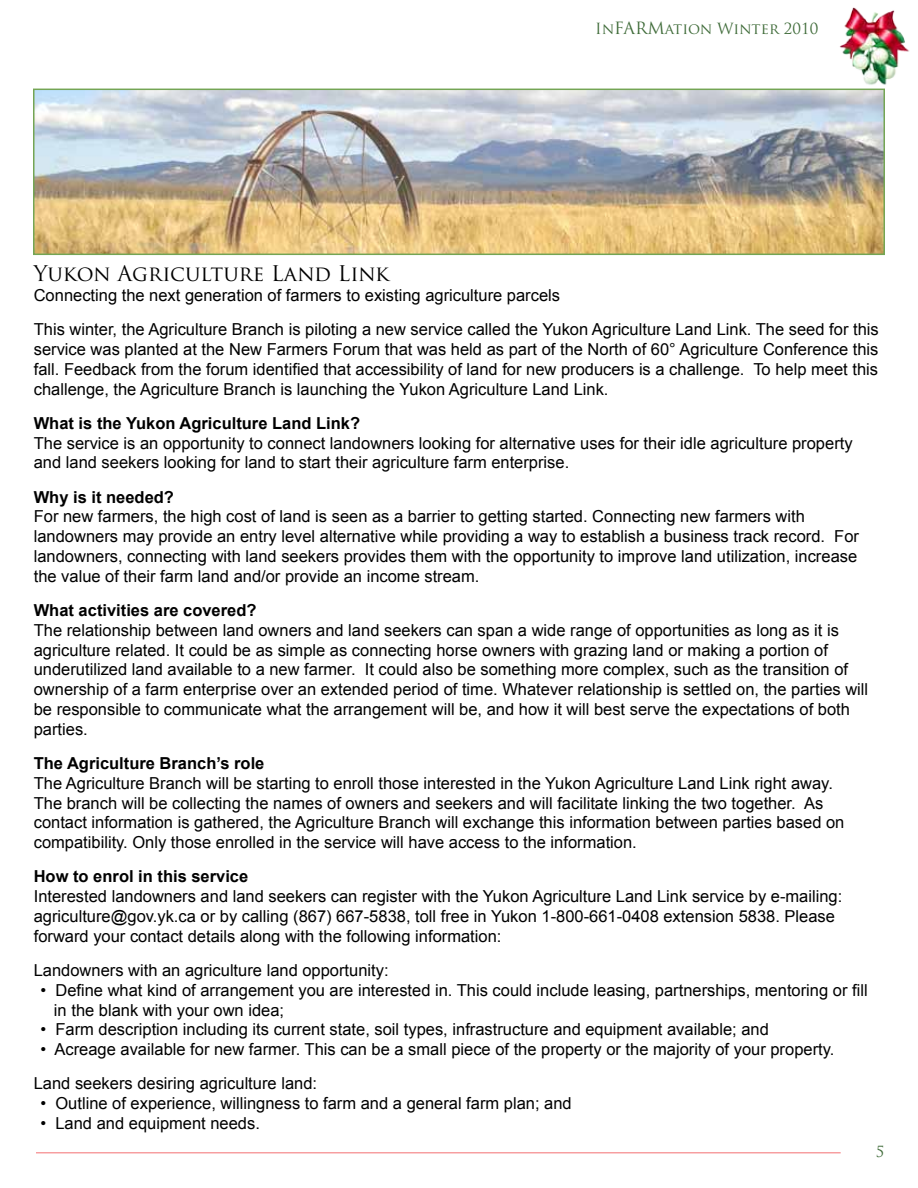
<style>
.page{position:relative;width:918px;height:1188px;background:#fff}
.page>*{position:absolute;margin:0;border:0;box-sizing:border-box;transform-origin:0 0}
.t1{font:21px "Trajan Pro";color:#000}
.t2{font:16.5px/19.8px "Arial";color:#000}
.t3{font:700 16.5px "Arial";color:#000}
.t4{font:15px "Trajan Pro";color:#406c3a}
.s1{font-size:16.5px}
</style>
<div class="page">
<hr style="left:36px;top:1152px;width:805px;height:2px;background:#ef3e42">
<img style="left:827px;top:7px;width:82px;height:82px">
<img style="left:36px;top:92px;width:846px;height:160px">
<div style="left:33px;top:89px;width:852px;height:166px;border:2px solid #74a554"></div>
<p class="t4" style="left:595px;top:19px;width:225px">In<span class="s1">FARM</span>ation Winter 2010</p>
<p class="t1" style="left:34px;top:260px;width:357px">Yukon Agriculture Land Link</p>
<p class="t2" style="left:34px;top:278px;width:847px;line-height:34.2px">Connecting the next generation of farmers to existing agriculture parcels<br>This winter, the Agriculture Branch is piloting a new service called the Yukon Agriculture Land Link. The seed for this</p>
<p class="t2" style="left:34px;top:340px;width:846px;text-align:justify">service was planted at the New Farmers Forum that was held as part of the North of 60° Agriculture Conference this fall. Feedback from the forum identified that accessibility of land for new producers is a challenge. To help meet this challenge, the Agriculture Branch is launching the Yukon Agriculture Land Link.</p>
<p class="t3" style="left:34px;top:412px;width:328px">What is the Yukon Agriculture Land Link?</p>
<p class="t2" style="left:34px;top:433px;width:820px">The service is an opportunity to connect landowners looking for alternative uses for their idle agriculture property and land seekers looking for land to start their agriculture farm enterprise.</p>
<p class="t3" style="left:34px;top:486px;width:142px">Why is it needed?</p>
<p class="t2" style="left:34px;top:507px;width:827px">For new farmers, the high cost of land is seen as a barrier to getting started. Connecting new farmers with landowners may provide an entry level alternative while providing a way to establish a business track record. For landowners, connecting with land seekers provides them with the opportunity to improve land utilization, increase the value of their farm land and/or provide an income stream.</p>
<p class="t3" style="left:34px;top:599px;width:224px">What activities are covered?</p>
<p class="t2" style="left:34px;top:620px;width:836px">The relationship between land owners and land seekers can span a wide range of opportunities as long as it is agriculture related. It could be as simple as connecting horse owners with grazing land or making a portion of underutilized land available to a new farmer. It could also be something more complex, such as the transition of ownership of a farm enterprise over an extended period of time. Whatever relationship is settled on, the parties will be responsible to communicate what the arrangement will be, and how it will best serve the expectations of both parties.</p>
<p class="t3" style="left:34px;top:752px;width:232px">The Agriculture Branch’s role</p>
<p class="t2" style="left:34px;top:773px;width:812px">The Agriculture Branch will be starting to enroll those interested in the Yukon Agriculture Land Link right away.<br>The branch will be collecting the names of owners and seekers and will facilitate linking the two together. As contact information is gathered, the Agriculture Branch will exchange this information between parties based on compatibility. Only those enrolled in the service will have access to the information.</p>
<p class="t3" style="left:34px;top:866px;width:216px">How to enrol in this service</p>
<p class="t2" style="left:34px;top:887px;width:810px">Interested landowners and land seekers can register with the Yukon Agriculture Land Link service by e-mailing: agriculture@gov.yk.ca or by calling (867) 667-5838, toll free in Yukon 1-800-661-0408 extension 5838. Please forward your contact details along with the following information:</p>
<p class="t2" style="left:34px;top:961px;width:356px">Landowners with an agriculture land opportunity:</p>
<p class="t2" style="left:54px;top:980px;width:815px;text-indent:-13px">• Define what kind of arrangement you are interested in. This could include leasing, partnerships, mentoring or fill in the blank with your own idea;</p>
<p class="t2" style="left:40px;top:1020px;width:730px">• Farm description including its current state, soil types, infrastructure and equipment available; and</p>
<p class="t2" style="left:34px;top:1033px;width:802px;line-height:34.2px;text-indent:7px">• Acreage available for new farmer. This can be a small piece of the property or the majority of your property.<br>Land seekers desiring agriculture land:</p>
<p class="t2" style="left:40px;top:1094px;width:533px">• Outline of experience, willingness to farm and a general farm plan; and</p>
<p class="t2" style="left:40px;top:1114px;width:221px">• Land and equipment needs.</p>
<p class="t4" style="left:876px;top:1142px;width:10px">5</p>
</div>
